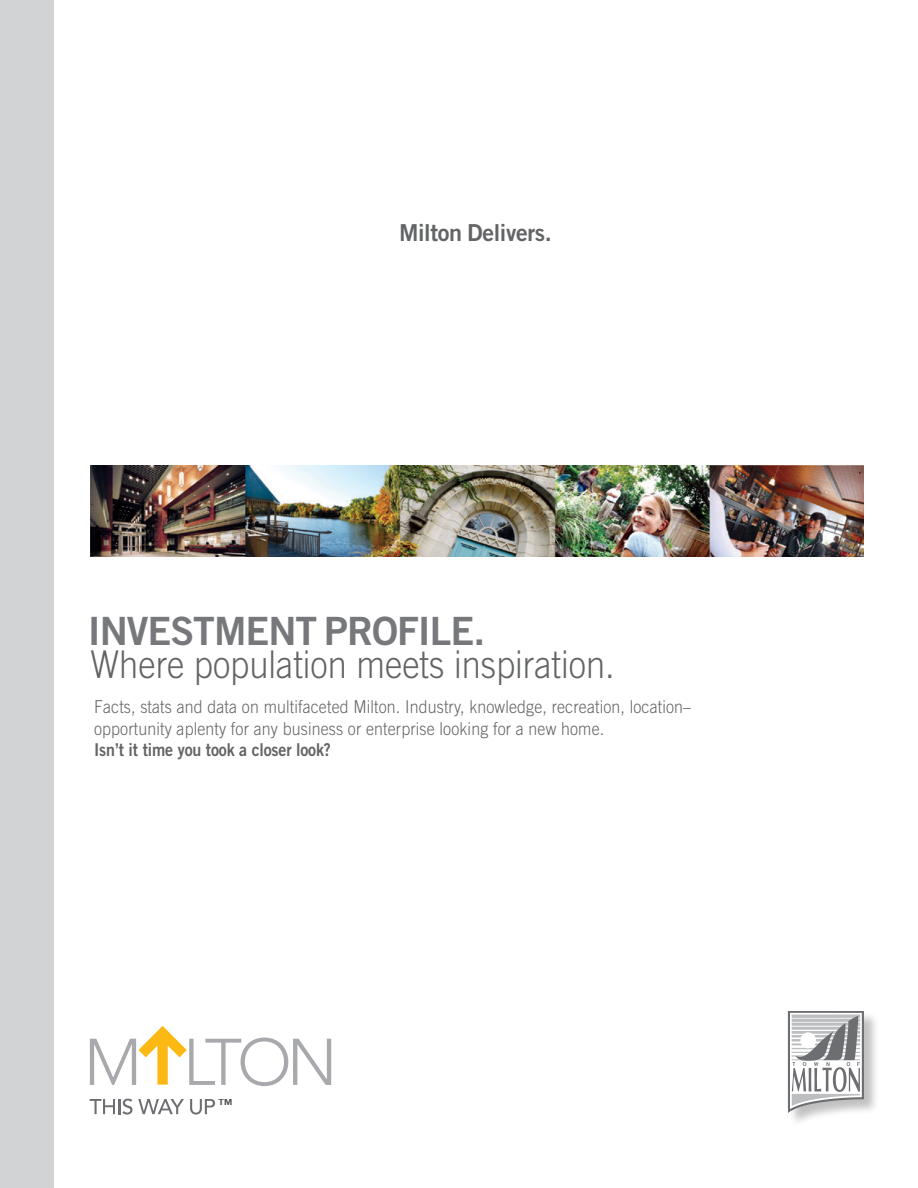
<style>
.page{position:relative;width:918px;height:1188px;background:#fff}
.page>*{position:absolute;margin:0;border:0;box-sizing:border-box;transform-origin:0 0}
.t1{font:39px "Trade Gothic Bold Two";letter-spacing:-.025em;color:#77787b}
.t2{font:300 38.25px "Trade Gothic";color:#636466;scale:.9 1}
.t3{font:38.25px "Trade Gothic Bold Two";letter-spacing:-.015em;color:#636466}
.t4{font:23.4px "Trade Gothic Bold Two";letter-spacing:-.015em;color:#636466}
.t5{font:300 17.7px/21.3px "Trade Gothic";letter-spacing:.01em;color:#636466;scale:.9 1}
.t6{font:17.7px "Trade Gothic Bold Two";letter-spacing:-.01em;color:#636466;scale:.9 1}
.t7{font:700 9px "Helvetica Neue";color:#000}
</style>
<div class="page">
<img style="left:90px;top:465px;width:786px;height:657px">
<div style="left:88px;top:592px;width:513px;height:56px;background:#fff"></div>
<div style="left:68px;top:1057px;width:575px;height:70px;background:#fff"></div>
<div style="left:0;top:0;width:54px;height:1188px;background:#d1d3d4"></div>
<div style="left:75px;top:1002px;width:290px;height:113px;background:#fff"></div>
<svg style="left:89px;top:1026px;width:243px;height:89px"></svg>
<h3 class="t4" style="left:399px;top:218px;width:154px">Milton Delivers.</h3>
<h1 class="t1" style="left:88px;top:607px;width:399px">INVESTMENT PROFILE.</h1>
<h2 class="t3" style="left:90px;top:608px;width:390px">COMMUNITY PROFILE.</h2>
<h2 class="t2" style="left:91px;top:642px;width:584px">Where population meets inspiration.</h2>
<p class="t5" style="left:94px;top:696px;width:665px">Facts, stats and data on multifaceted Milton. Industry, knowledge, recreation, location– opportunity aplenty for any business or enterprise looking for a new home.</p>
<p class="t6" style="left:94px;top:739px;width:265px">Isn’t it time you took a closer look?</p>
<p class="t7" style="left:219px;top:1094px;width:15px">TM</p>
</div>
